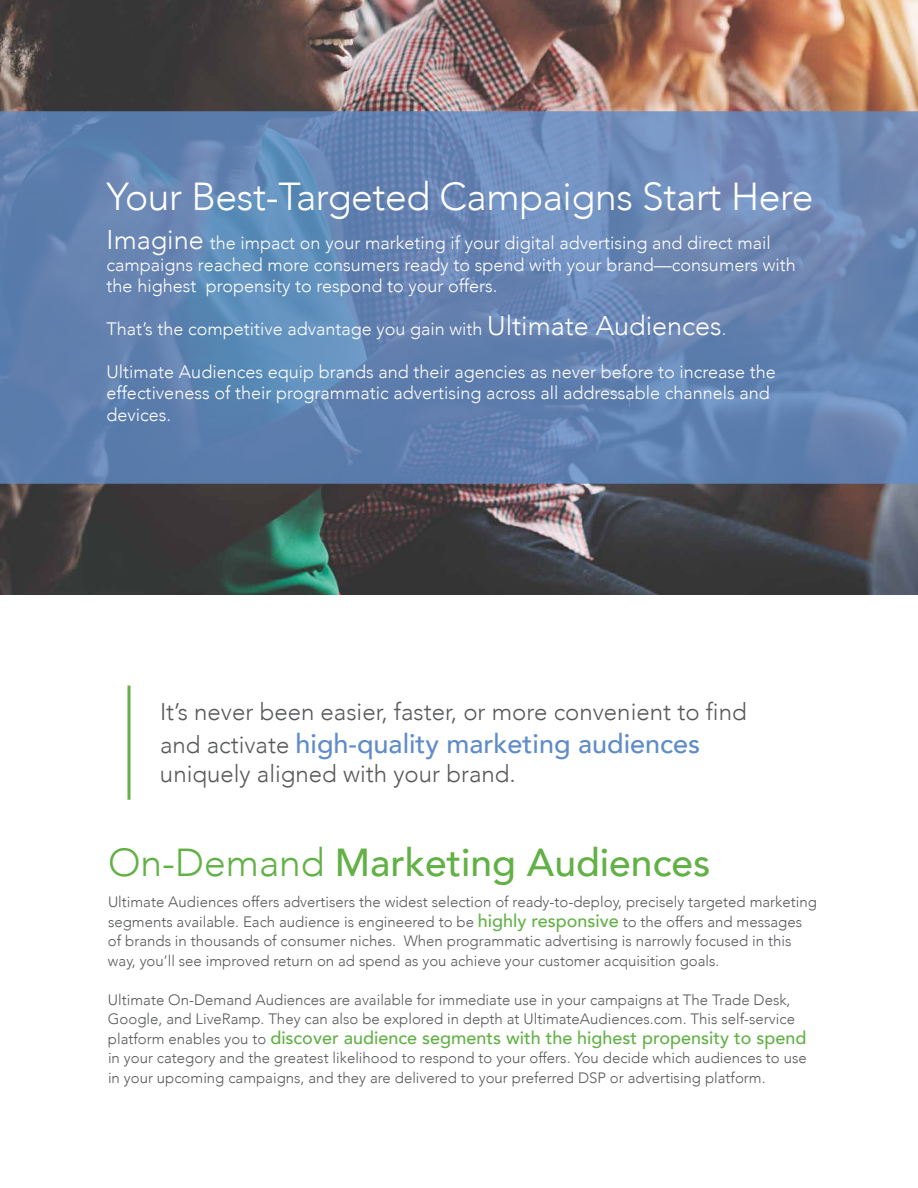
<style>
.page{position:relative;width:918px;height:1188px;background:#fff}
.page>*{position:absolute;margin:0;border:0;box-sizing:border-box;transform-origin:0 0}
.t1{font:300 39px "Avenir";letter-spacing:-.01em;color:#fff}
.t2{font:500 39px "Avenir";color:#62b146}
.t3{font:500 27px "Avenir";color:#5f8cc8}
.t4{font:300 24px "Avenir";color:#58595b}
.t5{font:300 18px/21.6px "Avenir";color:#fff}
.t6{font:500 18px "Avenir";color:#62b146}
.t7{font:300 15px/19.5px "Avenir";color:#58595b}
.s1{font-size:27px}
.s2{font-weight:300;font-size:24px;color:#58595b}
.s3{font-weight:300}
.s4{font-weight:500;font-size:18px;color:#62b146}
.s5{font-weight:300;font-size:15px;color:#58595b}
</style>
<div class="page">
<img style="left:0;top:0;width:918px;height:595px">
<svg style="left:0;top:111px;width:918px;height:373px;background:#6485b3"></svg>
<hr style="left:128px;top:686px;width:2px;height:114px;background:#62b146">
<h1 class="t1" style="left:107px;top:174px;width:708px">Your Best-Targeted Campaigns Start Here</h1>
<p class="t5" style="left:107px;top:232px;width:691px"><span class="s1">Imagine</span> the impact on your marketing if your digital advertising and direct mail campaigns reached more consumers ready to spend with your brand—consumers with the highest propensity to respond to your offers.</p>
<p class="t5" style="left:107px;top:318px;width:621px">That’s the competitive advantage you gain with <span class="s1">Ultimate Audiences</span>.</p>
<p class="t5" style="left:107px;top:361px;width:671px">Ultimate Audiences equip brands and their agencies as never before to increase the effectiveness of their programmatic advertising across all addressable channels and devices.</p>
<h3 class="t4" style="left:160px;top:698px;width:588px">It’s never been easier, faster, or more convenient to find</h3>
<h2 class="t3" style="left:160px;top:720px;width:542px"><span class="s2">and activate</span> high-quality marketing audiences</h2>
<h3 class="t4" style="left:160px;top:759px;width:357px">uniquely aligned with your brand.</h3>
<h1 class="t2" style="left:108px;top:828px;width:604px"><span class="s3">On-Demand</span> Marketing Audiences</h1>
<p class="t7" style="left:108px;top:892px;width:710px">Ultimate Audiences offers advertisers the widest selection of ready-to-deploy, precisely targeted marketing segments available. Each audience is engineered to be <span class="s4">highly responsive</span> to the offers and messages of brands in thousands of consumer niches. When programmatic advertising is narrowly focused in this way, you’ll see improved return on ad spend as you achieve your customer acquisition goals.</p>
<p class="t7" style="left:108px;top:990px;width:689px">Ultimate On-Demand Audiences are available for immediate use in your campaigns at The Trade Desk,<br>Google, and LiveRamp. They can also be explored in depth at UltimateAudiences.com. This self-service</p>
<p class="t6" style="left:108px;top:1022px;width:700px"><span class="s5">platform enables you to</span> discover audience segments with the highest propensity to spend</p>
<p class="t7" style="left:108px;top:1048px;width:700px">in your category and the greatest likelihood to respond to your offers. You decide which audiences to use in your upcoming campaigns, and they are delivered to your preferred DSP or advertising platform.</p>
</div>
